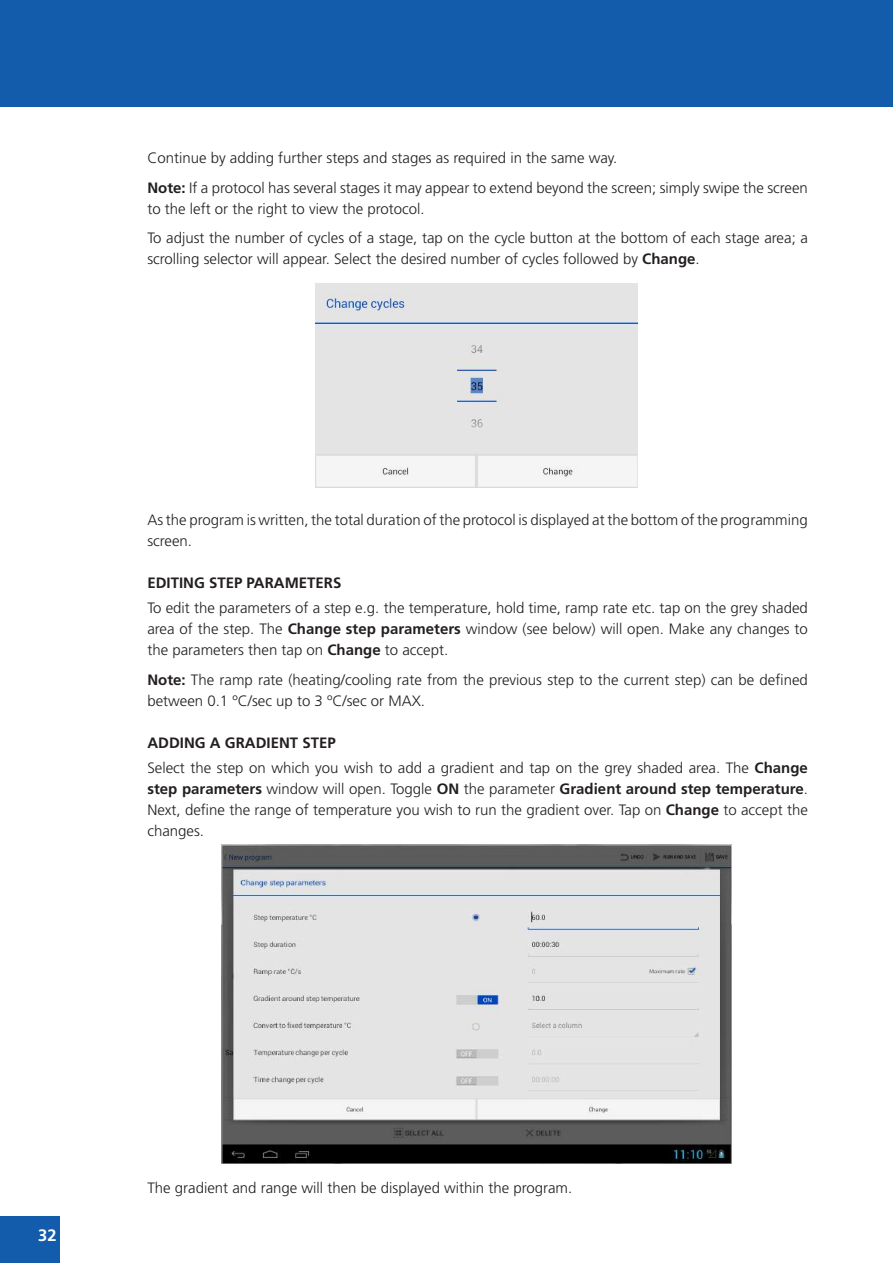
<style>
.page{position:relative;width:893px;height:1263px;background:#fff}
.page>*{position:absolute;margin:0;border:0;box-sizing:border-box;transform-origin:0 0}
.t1{font:700 16.5px "Frutiger";color:#fff}
.t2{font:300 15px/21px "Frutiger";color:#231f20}
.t3{font:700 15px "Frutiger";letter-spacing:.085em;color:#231f20}
.s1{font-weight:700}
</style>
<div class="page">
<div style="left:0;top:0;width:893px;height:106px;background:#135cab"></div>
<div style="left:0;top:1216px;width:60px;height:47px;background:#135cab"></div>
<img style="left:315px;top:283px;width:322px;height:204px">
<img style="left:221px;top:844px;width:510px;height:320px">
<p class="t2" style="left:147px;top:143px;width:662px;line-height:29.5px">Continue by adding further steps and stages as required in the same way.<br><span class="s1">Note:</span> If a protocol has several stages it may appear to extend beyond the screen; simply swipe the screen</p>
<p class="t2" style="left:147px;top:194px;width:662px;line-height:29.5px">to the left or the right to view the protocol.<br>To adjust the number of cycles of a stage, tap on the cycle button at the bottom of each stage area; a</p>
<p class="t2" style="left:147px;top:249px;width:554px">scrolling selector will appear. Select the desired number of cycles followed by <span class="s1">Change</span>.</p>
<p class="t2" style="left:147px;top:509px;width:662px">As the program is written, the total duration of the protocol is displayed at the bottom of the programming screen.</p>
<p class="t3" style="left:147px;top:574px;width:8px">Editi</p>
<p class="t3" style="left:183px;top:574px;width:75px">ngstepparam</p>
<p class="t3" style="left:299px;top:574px;width:34px">eters</p>
<p class="t2" style="left:147px;top:597px;width:662px;text-align:justify">To edit the parameters of a step e.g. the temperature, hold time, ramp rate etc. tap on the grey shaded area of the step. The <span class="s1">Change step parameters</span> window (see below) will open. Make any changes to the parameters then tap on <span class="s1">Change</span> to accept.</p>
<p class="t2" style="left:147px;top:669px;width:662px"><span class="s1">Note:</span> The ramp rate (heating/cooling rate from the previous step to the current step) can be defined between 0.1 ºC/sec up to 3 ºC/sec or MAX.</p>
<p class="t3" style="left:147px;top:734px;width:88px">Addingagradi</p>
<p class="t2" style="left:147px;top:730px;width:662px;line-height:25.2px;text-indent:123px"><span class="s1">ent step<br></span>Select the step on which you wish to add a gradient and tap on the grey shaded area. The <span class="s1">Change</span></p>
<p class="t2" style="left:147px;top:778px;width:662px;text-align:justify"><span class="s1">step parameters</span> window will open. Toggle <span class="s1">ON</span> the parameter <span class="s1">Gradient around step temperature</span>.<br>Next, define the range of temperature you wish to run the gradient over. Tap on <span class="s1">Change</span> to accept the changes.</p>
<p class="t1" style="left:38px;top:1226px;width:20px">32</p>
<p class="t2" style="left:147px;top:1177px;width:426px">The gradient and range will then be displayed within the program.</p>
</div>
